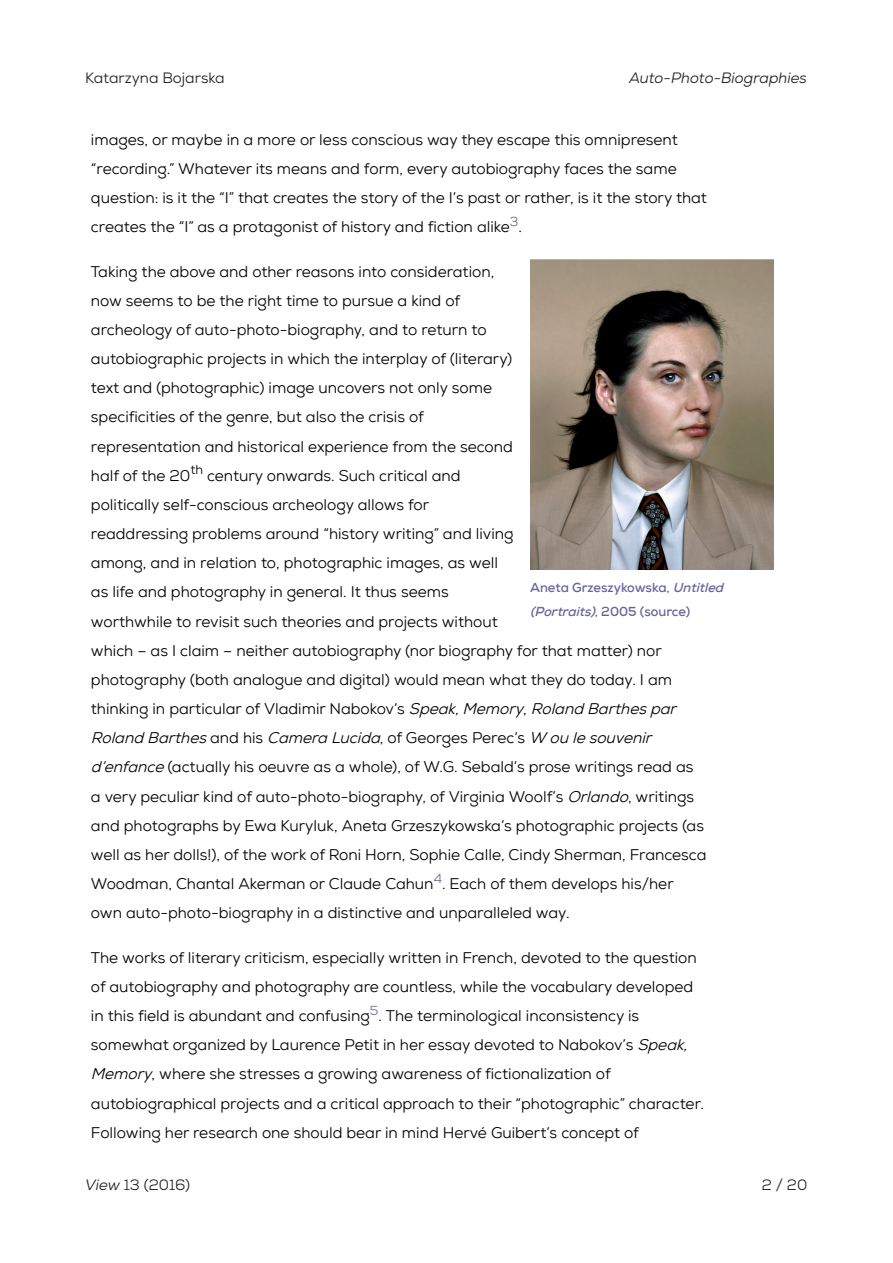
<style>
.page{position:relative;width:893px;height:1263px;background:#fff}
.page>*{position:absolute;margin:0;border:0;box-sizing:border-box;transform-origin:0 0}
.t1{font:15.45px/29.1px "Nexa";color:#000}
.t2{font:15px "Nexa";color:#231f20}
.t3{font:italic 15px "Nexa";color:#231f20}
.t4{font:700 12.9px/24.3px "Nexa";color:#669}
.t5{font:12.9px "Nexa";color:#000}
.t6{font:12.9px "Nexa";color:#669}
.s1{font-style:italic}
</style>
<div class="page">
<img style="left:530px;top:260px;width:243px;height:309px">
<p class="t2" style="left:85px;top:72px;width:141px">Katarzyna Bojarska</p>
<p class="t3" style="left:629px;top:72px;width:180px">Auto-Photo-Biographies</p>
<p class="t1" style="left:91px;top:127px;width:617px">images, or maybe in a more or less conscious way they escape this omnipresent “recording.” Whatever its means and form, every autobiography faces the same question: is it the “I” that creates the story of the I’s past or rather, is it the story that creates the “I” as a protagonist of history and fiction alike</p>
<p class="t1" style="left:91px;top:259px;width:617px">Taking the above and other reasons into consideration,<br>now seems to be the right time to pursue a kind of<br>archeology of auto-photo-biography, and to return to<br>autobiographic projects in which the interplay of (literary)<br>text and (photographic) image uncovers not only some<br>specificities of the genre, but also the crisis of<br>representation and historical experience from the second<br>half of the 20 century onwards. Such critical and<br>politically self-conscious archeology allows for<br>readdressing problems around “history writing” and living<br>among, and in relation to, photographic images, as well<br>as life and photography in general. It thus seems<br>worthwhile to revisit such theories and projects without<br>which – as I claim – neither autobiography (nor biography for that matter) nor photography (both analogue and digital) would mean what they do today. I am thinking in particular of Vladimir Nabokov’s <span class="s1">Speak,Memory Roland Barthes par Roland Barthes</span> a n d h i s <span class="s1">Camera Lucida</span>, o f G e o r g e s P e r e c ’ s <span class="s1">W ou le souvenir d’enfance</span> (actually his oeuvre as a whole), of W.G. Sebald’s prose writings read as a very peculiar kind of auto-photo-biography, of Virginia Woolf’s <span class="s1">Orlando</span>, writings and photographs by Ewa Kuryluk, Aneta Grzeszykowska’s photographic projects (as well as her dolls!), of the work of Roni Horn, Sophie Calle, Cindy Sherman, Francesca Woodman, Chantal Akerman or Claude Cahun . Each of them develops his/her own auto-photo-biography in a distinctive and unparalleled way.</p>
<p class="t1" style="left:91px;top:945px;width:615px">The works of literary criticism, especially written in French, devoted to the question of autobiography and photography are countless, while the vocabulary developed in this field is abundant and confusing . The terminological inconsistency is somewhat organized by Laurence Petit in her essay devoted to Nabokov’s <span class="s1">Speak, Memory</span>, where she stresses a growing awareness of fictionalization of autobiographical projects and a critical approach to their “photographic” character.<br>Following her research one should bear in mind Hervé Guibert’s concept of</p>
<p class="t5" style="left:190px;top:465px;width:14px">th</p>
<p class="t4" style="left:530px;top:577px;width:198px">Aneta Grzeszykowska, <span class="s1">Untitled (Portraits)</span>, 2005 (source</p>
<p class="t6" style="left:434px;top:873px;width:10px">4</p>
<p class="t2" style="left:85px;top:1179px;width:107px"><span class="s1">View</span> 13 (2016)</p>
<p class="t2" style="left:762px;top:1179px;width:47px">2/20</p>
</div>
